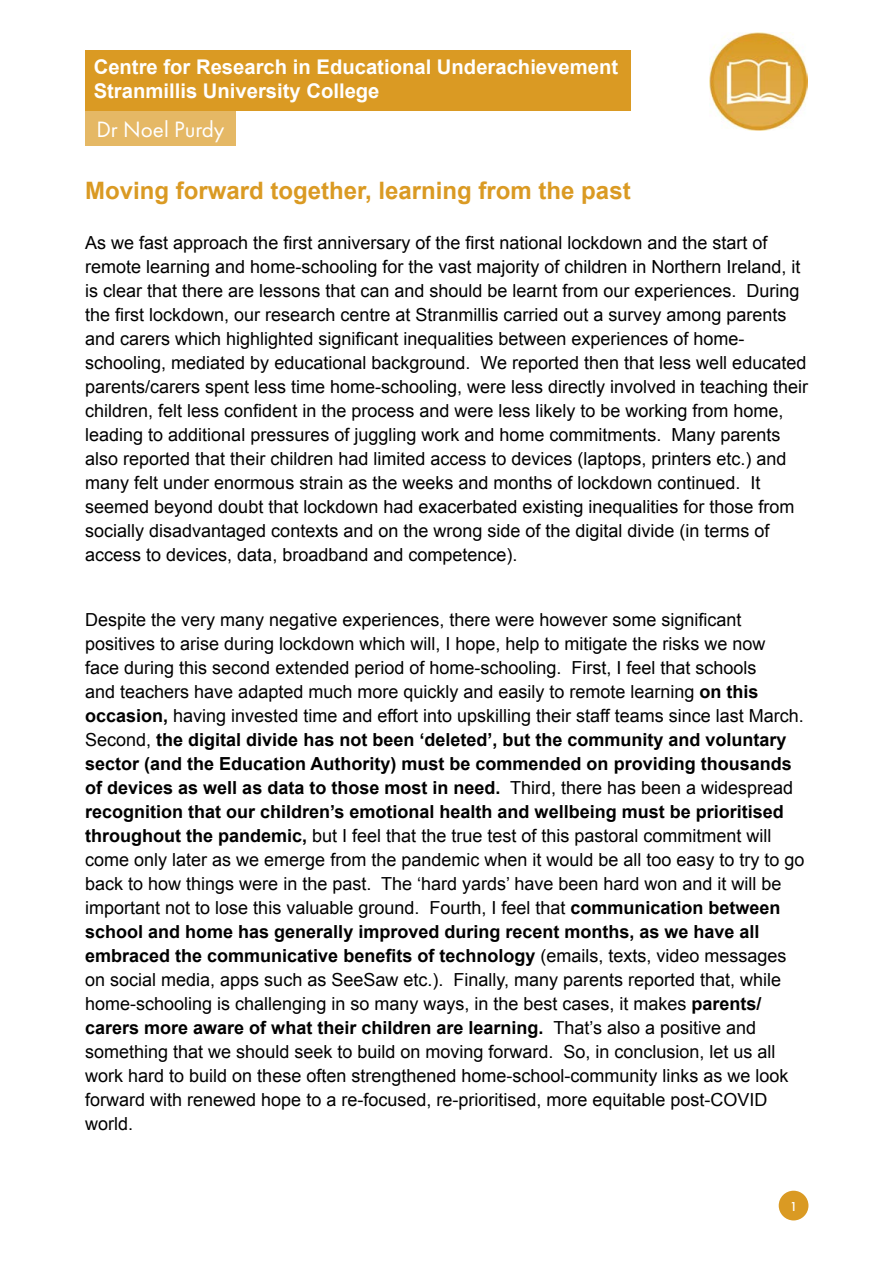
<style>
.page{position:relative;width:893px;height:1263px;background:#fff}
.page>*{position:absolute;margin:0;border:0;box-sizing:border-box;transform-origin:0 0}
.t1{font:700 24px "Arial";color:#da9a23}
.t2{font:23.1px "Futura PT";color:#fff}
.t3{font:700 20.25px/23.7px "Arial";color:#fff}
.t4{font:18px/24px "Arial";color:#000}
.t5{font:700 18px/24px "Arial";color:#000}
.t6{font:500 13.5px "Futura PT";color:#fff}
.s1{font-weight:700}
.s2{font-weight:400}
</style>
<div class="page">
<div style="left:779px;top:1191px;width:29px;height:29px;background:#da9a23;border-radius:50%"></div>
<img style="left:710px;top:33px;width:98px;height:98px">
<div style="left:85px;top:51px;width:545px;height:60px;background:#da9a23"></div>
<div style="left:85px;top:111px;width:150px;height:34px;background:#e5b865"></div>
<p class="t3" style="left:94px;top:56px;width:526px">Centre for Research in Educational Underachievement<br>Stranmillis University College</p>
<p class="t2" style="left:96px;top:116px;width:130px">Dr Noel Purdy</p>
<h2 class="t1" style="left:85px;top:175px;width:547px">Moving forward together, learning from the past</h2>
<p class="t4" style="left:85px;top:231px;width:684px">As we fast approach the first anniversary of the first national lockdown and the start of</p>
<p class="t4" style="left:85px;top:255px;width:717px">remote learning and home-schooling for the vast majority of children in Northern Ireland, it is clear that there are lessons that can and should be learnt from our experiences. During</p>
<p class="t4" style="left:85px;top:303px;width:703px">the first lockdown, our research centre at Stranmillis carried out a survey among parents and carers which highlighted significant inequalities between experiences of home-</p>
<p class="t4" style="left:85px;top:351px;width:723px">schooling, mediated by educational background. We reported then that less well educated</p>
<p class="t4" style="left:85px;top:375px;width:724px">parents/carers spent less time home-schooling, were less directly involved in teaching their children, felt less confident in the process and were less likely to be working from home,</p>
<p class="t4" style="left:85px;top:423px;width:703px">leading to additional pressures of juggling work and home commitments. Many parents also reported that their children had limited access to devices (laptops, printers etc.) and many felt under enormous strain as the weeks and months of lockdown continued. It</p>
<p class="t4" style="left:85px;top:495px;width:711px">seemed beyond doubt that lockdown had exacerbated existing inequalities for those from</p>
<p class="t4" style="left:85px;top:519px;width:686px">socially disadvantaged contexts and on the wrong side of the digital divide (in terms of access to devices, data, broadband and competence).</p>
<p class="t4" style="left:85px;top:608px;width:658px">Despite the very many negative experiences, there were however some significant</p>
<p class="t4" style="left:85px;top:632px;width:682px">positives to arise during lockdown which will, I hope, help to mitigate the risks we now face during this second extended period of home-schooling. First, I feel that schools</p>
<p class="t4" style="left:85px;top:680px;width:721px">and teachers have adapted much more quickly and easily to remote learning <span class="s1">on this occasion,</span> having invested time and effort into upskilling their staff teams since last March.<br>Second, <span class="s1">the digital divide has not been ‘deleted’, but the community and voluntary sector (and the Education Authority) must be commended on providing thousands of devices as well as data to those most in need.</span> Third, there has been a widespread <span class="s1">recognition that our children’s emotional health and wellbeing must be prioritised throughout the pandemic,</span> but I feel that the true test of this pastoral commitment will come only later as we emerge from the pandemic when it would be all too easy to try to go</p>
<p class="t4" style="left:85px;top:872px;width:698px">back to how things were in the past. The ‘hard yards’ have been hard won and it will be</p>
<p class="t5" style="left:85px;top:896px;width:697px"><span class="s2">important not to lose this valuable ground. Fourth, I feel that</span> communication between school and home has generally improved during recent months, as we have all</p>
<p class="t4" style="left:85px;top:944px;width:705px"><span class="s1">embraced the communicative benefits of technology</span> (emails, texts, video messages on social media, apps such as SeeSaw etc.). Finally, many parents reported that, while home-schooling is challenging in so many ways, in the best cases, it makes <span class="s1">parents/ carers more aware of what their children are learning.</span> That’s also a positive and something that we should seek to build on moving forward. So, in conclusion, let us all work hard to build on these often strengthened home-school-community links as we look</p>
<p class="t4" style="left:85px;top:1088px;width:684px">forward with renewed hope to a re-focused, re-prioritised, more equitable post-COVID</p>
<p class="t4" style="left:85px;top:1112px;width:50px">world.</p>
<p class="t6" style="left:790px;top:1198px;width:9px">1</p>
</div>
